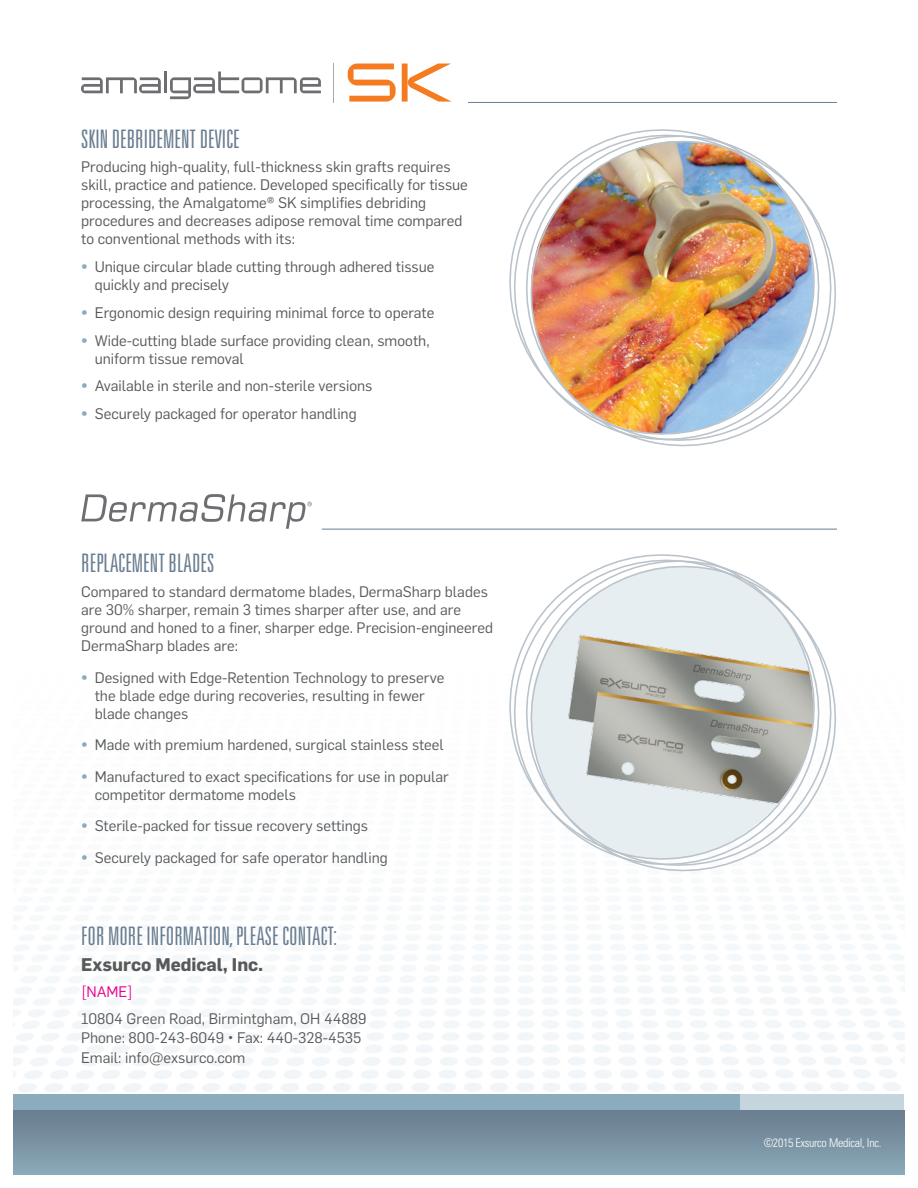
<style>
.page{position:relative;width:918px;height:1188px;background:#fff}
.page>*{position:absolute;margin:0;border:0;box-sizing:border-box;transform-origin:0 0}
.t1{font:300 ultra-condensed 25.5px "Univers";color:#6a7e91}
.t2{font:700 18px "Flama";color:#58595b}
.t3{font:15px/18px "Flama";color:#58595b}
.t4{font:15px "Flama";color:#ec008c}
.t5{font:300 condensed 12px "Univers";letter-spacing:-.025em;color:#fff}
.s1{font-weight:700;color:#8aacbd}
</style>
<div class="page">
<div style="left:14px;top:1110px;width:890px;height:64px;background:linear-gradient(to bottom,#687c8e,#8aa9b8)"></div>
<div style="left:14px;top:1095px;width:890px;height:15px;background:#8aacbd"></div>
<div style="left:740px;top:1095px;width:164px;height:15px;background:#c4d5dd"></div>
<svg style="left:81px;top:77px;width:80px;height:16px"></svg>
<hr style="left:164px;top:72px;width:3px;height:21px;background:#6d6e71">
<svg style="left:170px;top:72px;width:151px;height:27px"></svg>
<hr style="left:333px;top:63px;width:1px;height:39px;background:#a7a9ac">
<svg style="left:348px;top:64px;width:48px;height:38px"></svg>
<svg style="left:402px;top:64px;width:50px;height:38px"></svg>
<svg style="left:81px;top:494px;width:231px;height:35px"></svg>
<hr style="left:468px;top:102px;width:369px;height:1px;background:#6a7e91">
<svg style="left:495px;top:554px;width:347px;height:330px"></svg>
<img style="left:509px;top:129px;width:328px;height:318px">
<hr style="left:322px;top:529px;width:515px;height:1px;background:#6a7e91">
<h1 class="t1" style="left:81px;top:125px;width:160px">SKIN DEBRIDEMENT DEVICE</h1>
<p class="t3" style="left:81px;top:157px;width:388px">Producing high-quality, full-thickness skin grafts requires skill, practice and patience. Developed specifically for tissue processing, the Amalgatome® SK simplifies debriding procedures and decreases adipose removal time compared to conventional methods with its:</p>
<p class="t3" style="left:95px;top:257px;width:341px;text-indent:-14px"><span class="s1">•</span> Unique circular blade cutting through adhered tissue quickly and precisely</p>
<p class="t3" style="left:81px;top:303px;width:355px"><span class="s1">•</span> Ergonomic design requiring minimal force to operate</p>
<p class="t3" style="left:95px;top:330px;width:336px;text-indent:-14px"><span class="s1">•</span> Wide-cutting blade surface providing clean, smooth, uniform tissue removal</p>
<p class="t3" style="left:81px;top:376px;width:293px"><span class="s1">•</span> Available in sterile and non-sterile versions</p>
<p class="t3" style="left:81px;top:404px;width:277px"><span class="s1">•</span> Securely packaged for operator handling</p>
<h1 class="t1" style="left:81px;top:550px;width:135px">REPLACEMENT BLADES</h1>
<p class="t3" style="left:81px;top:582px;width:413px">Compared to standard dermatome blades, DermaSharp blades are 30% sharper, remain 3 times sharper after use, and are ground and honed to a finer, sharper edge. Precision-engineered DermaSharp blades are:</p>
<p class="t3" style="left:95px;top:667px;width:351px;text-indent:-14px"><span class="s1">•</span> Designed with Edge-Retention Technology to preserve the blade edge during recoveries, resulting in fewer blade changes</p>
<p class="t3" style="left:81px;top:735px;width:364px"><span class="s1">•</span> Made with premium hardened, surgical stainless steel</p>
<p class="t3" style="left:95px;top:766px;width:356px;text-indent:-14px"><span class="s1">•</span> Manufactured to exact specifications for use in popular competitor dermatome models</p>
<p class="t3" style="left:81px;top:816px;width:288px"><span class="s1">•</span> Sterile-packed for tissue recovery settings</p>
<p class="t3" style="left:81px;top:847px;width:308px"><span class="s1">•</span> Securely packaged for safe operator handling</p>
<h1 class="t1" style="left:81px;top:923px;width:257px">FOR MORE INFORMATION, PLEASE CONTACT:</h1>
<p class="t2" style="left:81px;top:952px;width:184px">Exsurco Medical, Inc.</p>
<p class="t4" style="left:81px;top:982px;width:53px">[NAME]</p>
<p class="t3" style="left:81px;top:1008px;width:287px;line-height:19.5px">10804 Green Road, Birmintgham, OH 44889<br>Phone: 800-243-6049 • Fax: 440-328-4535<br>Email: info@exsurco.com</p>
<p class="t5" style="left:764px;top:1136px;width:119px">©2015 Exsurco Medical, Inc.</p>
</div>
